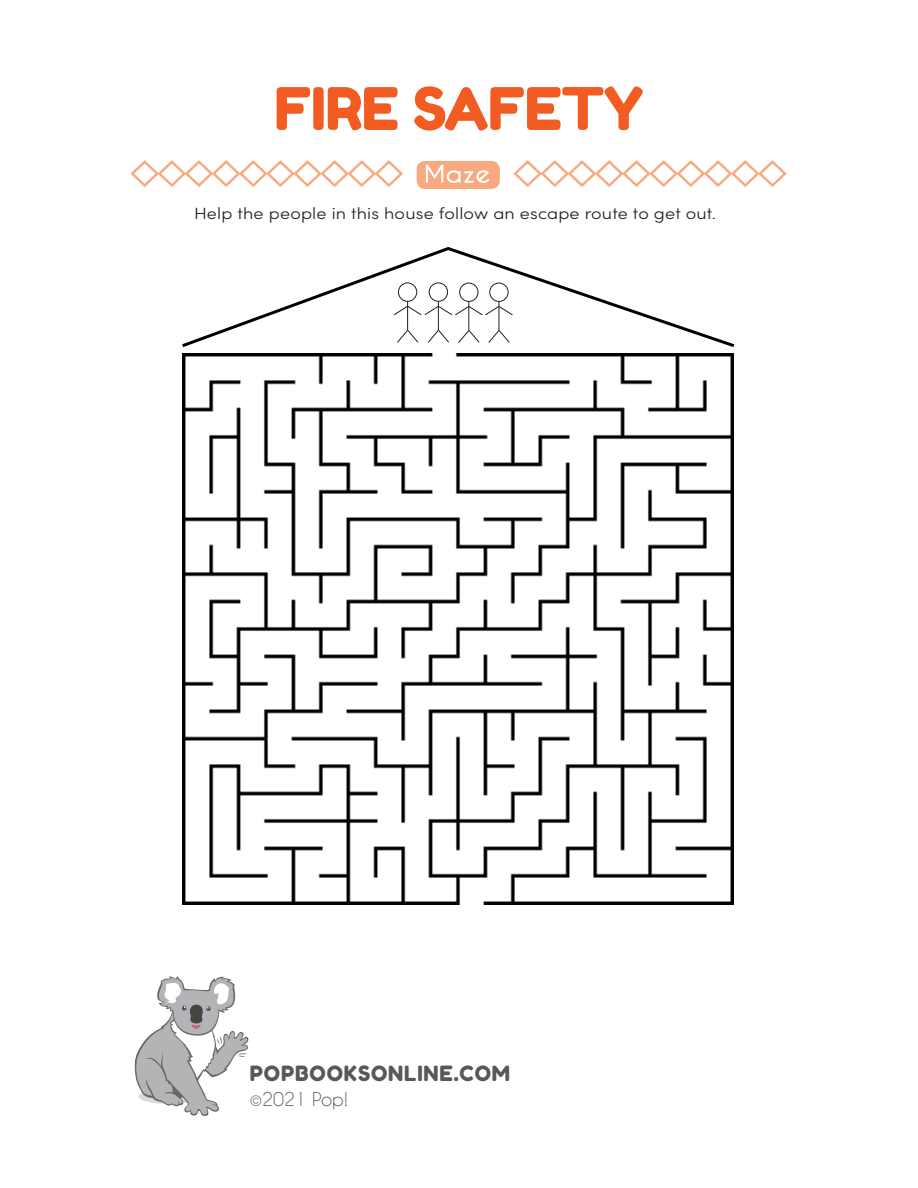
<style>
.page{position:relative;width:918px;height:1188px;background:#fff}
.page>*{position:absolute;margin:0;border:0;box-sizing:border-box;transform-origin:0 0}
.Book_Title{font:58.5px "Fredoka One";letter-spacing:-.01em;color:#f25b21}
.Popbooksonline{font:21px "Fredoka One";letter-spacing:.04em;color:#57585a}
.Copyright_2018{font:18px "Caviar Dreams";color:#57585a}
.Directions{font:300 16.2px "Sofia Pro";letter-spacing:.01em;color:#231f20;scale:1.11 1}
</style>
<div class="page">
<svg style="left:130px;top:160px;width:273px;height:27px"></svg>
<svg style="left:513px;top:160px;width:274px;height:27px"></svg>
<svg style="left:134px;top:976px;width:115px;height:140px"></svg>
<div style="left:417px;top:161px;width:83px;height:28px;background:#f8a97f;border-radius:9px"></div>
<svg style="left:426px;top:165px;width:63px;height:18px"></svg>
<img style="left:183px;top:353px;width:551px;height:552px">
<svg style="left:182px;top:247px;width:553px;height:100px"></svg>
<div style="left:398px;top:283px;width:19px;height:18px;background:#fff;border-radius:50%"></div>
<div style="left:398px;top:283px;width:19px;height:19px;border:1px solid #231f20;border-radius:50%"></div>
<div style="left:429px;top:283px;width:19px;height:18px;background:#fff;border-radius:50%"></div>
<div style="left:429px;top:283px;width:19px;height:19px;border:1px solid #231f20;border-radius:50%"></div>
<div style="left:460px;top:283px;width:18px;height:18px;background:#fff;border-radius:50%"></div>
<div style="left:459px;top:283px;width:19px;height:19px;border:1px solid #231f20;border-radius:50%"></div>
<div style="left:490px;top:283px;width:18px;height:18px;background:#fff;border-radius:50%"></div>
<div style="left:489px;top:283px;width:19px;height:19px;border:1px solid #231f20;border-radius:50%"></div>
<svg style="left:394px;top:301px;width:119px;height:43px"></svg>
<p class="Book_Title" style="left:274px;top:73px;width:371px">FIRE SAFETY</p>
<p class="Directions" style="left:194px;top:202px;width:472px">Help the people in this house follow an escape route to get out.</p>
<p class="Popbooksonline" style="left:250px;top:1061px;width:262px">POPBOOKSONLINE.COM</p>
<p class="Copyright_2018" style="left:250px;top:1089px;width:100px">©2021 Pop!</p>
</div>
